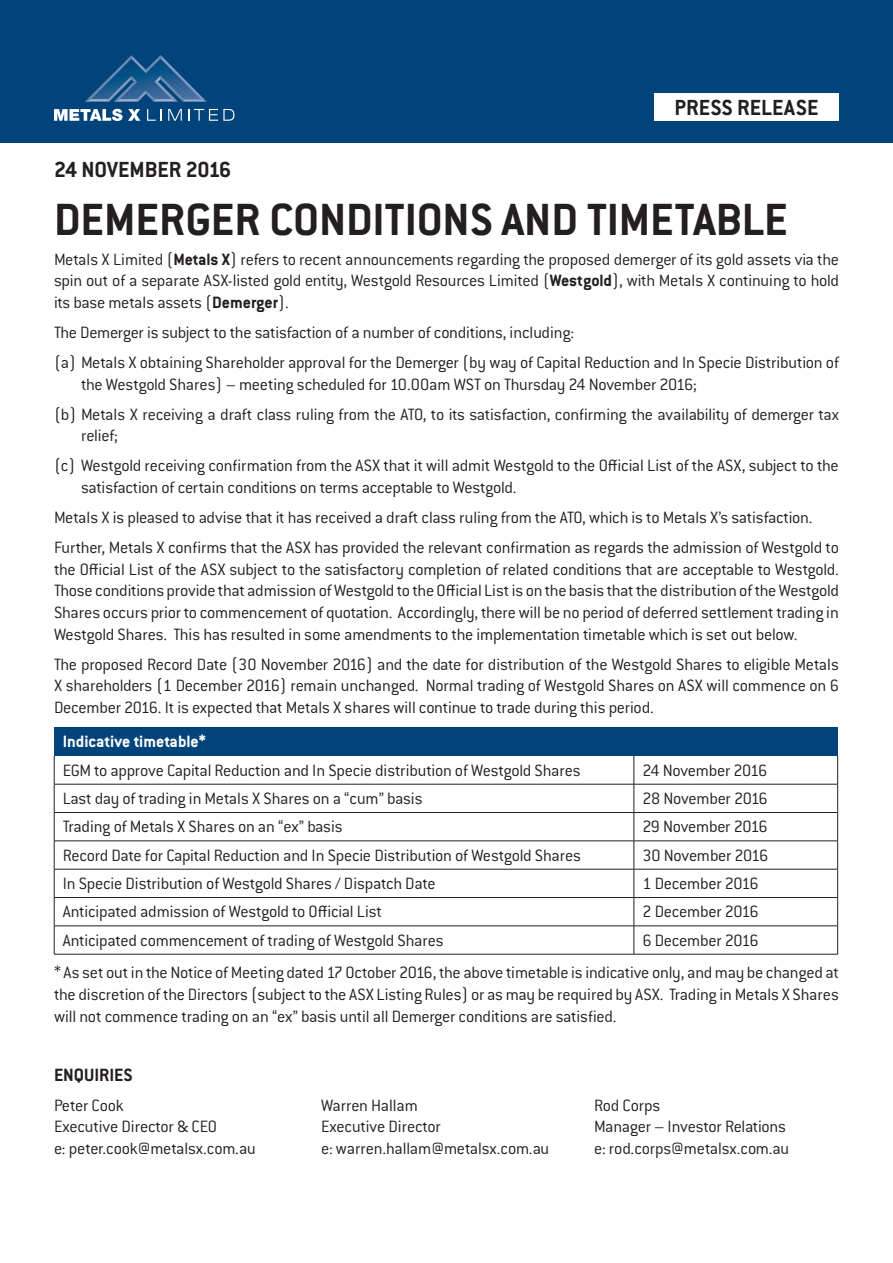
<style>
.page{position:relative;width:893px;height:1263px;background:#fff}
.page>*{position:absolute;margin:0;border:0;box-sizing:border-box;transform-origin:0 0}
.Body{font:700 49.5px "Conduit ITC Std";color:#231f20}
.Heading{font:700 24px "Conduit ITC Std";letter-spacing:-.005em;color:#231f20}
.Sub_Head{font:700 24px "Conduit ITC Std";color:#231f20}
.t1{font:700 19.5px "Conduit ITC Std";color:#231f20}
.t2{font:300 18px/21.6px "Conduit ITC Std";letter-spacing:-.015em;color:#231f20;text-align:justify}
.t3{font:700 18px "Conduit ITC Std";color:#fff}
.s1{font-weight:700}
</style>
<div class="page">
<div style="left:54px;top:727px;width:784px;height:29px;background:#00447b"></div>
<hr style="left:54px;top:784px;width:580px;height:1px;background:#231f20">
<hr style="left:634px;top:784px;width:204px;height:1px;background:#231f20">
<hr style="left:54px;top:812px;width:580px;height:1px;background:#231f20">
<hr style="left:634px;top:812px;width:204px;height:1px;background:#231f20">
<hr style="left:54px;top:841px;width:580px;height:1px;background:#231f20">
<hr style="left:634px;top:841px;width:204px;height:1px;background:#231f20">
<hr style="left:54px;top:869px;width:580px;height:1px;background:#231f20">
<hr style="left:634px;top:869px;width:204px;height:1px;background:#231f20">
<hr style="left:54px;top:897px;width:580px;height:1px;background:#231f20">
<hr style="left:634px;top:897px;width:204px;height:1px;background:#231f20">
<hr style="left:54px;top:925px;width:580px;height:1px;background:#231f20">
<svg style="left:54px;top:756px;width:1px;height:198px"></svg>
<hr style="left:634px;top:925px;width:204px;height:1px;background:#231f20">
<svg style="left:634px;top:756px;width:1px;height:198px"></svg>
<svg style="left:837px;top:756px;width:1px;height:198px"></svg>
<hr style="left:54px;top:954px;width:580px;height:1px;background:#231f20">
<hr style="left:634px;top:954px;width:204px;height:1px;background:#231f20">
<div style="left:0;top:0;width:893px;height:142px;background:#00447b"></div>
<svg style="left:54px;top:55px;width:181px;height:66px"></svg>
<div style="left:654px;top:93px;width:185px;height:28px;background:#fff"></div>
<p class="Sub_Head" style="left:674px;top:93px;width:146px">PRESS RELEASE</p>
<p class="Heading" style="left:54px;top:154px;width:179px">24 NOVEMBER 2016</p>
<p class="Body" style="left:54px;top:189px;width:735px">DEMERGER CONDITIONS AND TIMETABLE</p>
<p class="t2" style="left:54px;top:248px;width:786px">Metals X Limited (<span class="s1">Metals X</span>) refers to recent announcements regarding the proposed demerger of its gold assets via the spin out of a separate ASX-listed gold entity, Westgold Resources Limited (<span class="s1">Westgold</span>), with Metals X continuing to hold its base metals assets (<span class="s1">Demerger</span>).</p>
<p class="t2" style="left:54px;top:321px;width:522px">The Demerger is subject to the satisfaction of a number of conditions, including:</p>
<p class="t2" style="left:81px;top:351px;width:759px;text-indent:-27px">(a) Metals X obtaining Shareholder approval for the Demerger (by way of Capital Reduction and In Specie Distribution of the Westgold Shares) – meeting scheduled for 10.00am WST on Thursday 24 November 2016;</p>
<p class="t2" style="left:81px;top:403px;width:759px;text-indent:-27px">(b) Metals X receiving a draft class ruling from the ATO, to its satisfaction, confirming the availability of demerger tax relief;</p>
<p class="t2" style="left:81px;top:454px;width:759px;text-indent:-27px">(c) Westgold receiving confirmation from the ASX that it will admit Westgold to the Official List of the ASX, subject to the satisfaction of certain conditions on terms acceptable to Westgold.</p>
<p class="t2" style="left:54px;top:506px;width:760px">Metals X is pleased to advise that it has received a draft class ruling from the ATO, which is to Metals X’s satisfaction.</p>
<p class="t2" style="left:54px;top:536px;width:787px">Further, Metals X confirms that the ASX has provided the relevant confirmation as regards the admission of Westgold to the Official List of the ASX subject to the satisfactory completion of related conditions that are acceptable to Westgold.<br>Those conditions provide that admission of Westgold to the Official List is on the basis that the distribution of the Westgold Shares occurs prior to commencement of quotation. Accordingly, there will be no period of deferred settlement trading in Westgold Shares. This has resulted in some amendments to the implementation timetable which is set out below.</p>
<p class="t2" style="left:54px;top:653px;width:787px">The proposed Record Date (30 November 2016) and the date for distribution of the Westgold Shares to eligible Metals X shareholders (1 December 2016) remain unchanged. Normal trading of Westgold Shares on ASX will commence on 6<br>December 2016. It is expected that Metals X shares will continue to trade during this period.</p>
<p class="t3" style="left:63px;top:731px;width:145px">Indicative timetable*</p>
<p class="t2" style="left:63px;top:759px;width:520px">EGM to approve Capital Reduction and In Specie distribution of Westgold Shares</p>
<p class="t2" style="left:642px;top:759px;width:126px">24 November 2016</p>
<p class="t2" style="left:63px;top:787px;width:361px">Last day of trading in Metals X Shares on a “cum” basis</p>
<p class="t2" style="left:642px;top:787px;width:127px">28 November 2016</p>
<p class="t2" style="left:63px;top:815px;width:282px">Trading of Metals X Shares on an “ex” basis</p>
<p class="t2" style="left:642px;top:815px;width:127px">29 November 2016</p>
<p class="t2" style="left:63px;top:844px;width:520px">Record Date for Capital Reduction and In Specie Distribution of Westgold Shares</p>
<p class="t2" style="left:642px;top:844px;width:127px">30 November 2016</p>
<p class="t2" style="left:63px;top:872px;width:374px">In Specie Distribution of Westgold Shares / Dispatch Date</p>
<p class="t2" style="left:642px;top:872px;width:118px">1 December 2016</p>
<p class="t2" style="left:63px;top:900px;width:321px">Anticipated admission of Westgold to Official List</p>
<p class="t2" style="left:642px;top:900px;width:118px">2 December 2016</p>
<p class="t2" style="left:63px;top:929px;width:383px">Anticipated commencement of trading of Westgold Shares</p>
<p class="t2" style="left:642px;top:929px;width:118px">6 December 2016</p>
<p class="t2" style="left:54px;top:961px;width:786px">* As set out in the Notice of Meeting dated 17 October 2016, the above timetable is indicative only, and may be changed at the discretion of the Directors (subject to the ASX Listing Rules) or as may be required by ASX. Trading in Metals X Shares will not commence trading on an “ex” basis until all Demerger conditions are satisfied.</p>
<p class="t1" style="left:54px;top:1063px;width:80px">ENQUIRIES</p>
<p class="t2" style="left:54px;top:1094px;width:71px">Peter Cook</p>
<p class="t2" style="left:321px;top:1094px;width:98px">Warren Hallam</p>
<p class="t2" style="left:594px;top:1094px;width:68px">Rod Corps</p>
<p class="t2" style="left:54px;top:1115px;width:165px">Executive Director &amp; CEO</p>
<p class="t2" style="left:321px;top:1115px;width:121px">Executive Director</p>
<p class="t2" style="left:594px;top:1115px;width:193px">Manager – Investor Relations</p>
<p class="t2" style="left:54px;top:1137px;width:203px">e: peter.cook@metalsx.com.au</p>
<p class="t2" style="left:321px;top:1137px;width:230px">e: warren.hallam@metalsx.com.au</p>
<p class="t2" style="left:594px;top:1137px;width:197px">e: rod.corps@metalsx.com.au</p>
</div>
